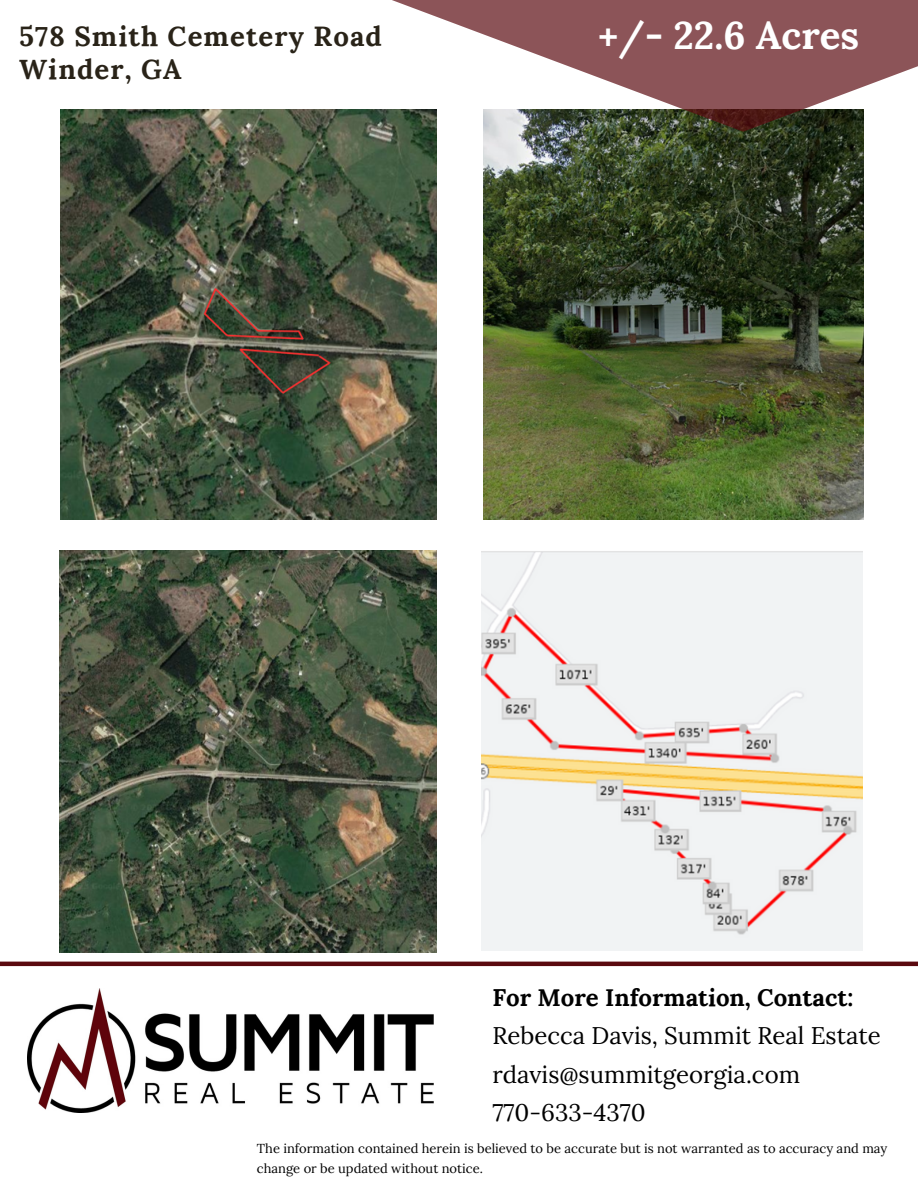
<style>
.page{position:relative;width:918px;height:1188px;background:#fff}
.page>*{position:absolute;margin:0;border:0;box-sizing:border-box;transform-origin:0 0}
.t1{font:700 38.55px "Lora";color:#fff}
.t2{font:700 27.6px "Lora";letter-spacing:.04em;color:#292318}
.t3{font:24px "Lora";color:#000}
.t4{font:700 24px "Lora";color:#000}
.t5{font:12.9px/20.5px "Lora";color:#000}
</style>
<div class="page">
<img style="left:27px;top:989px;width:406px;height:124px">
<img style="left:60px;top:110px;width:376px;height:409px">
<img style="left:484px;top:131px;width:379px;height:388px">
<img style="left:59px;top:550px;width:377px;height:403px">
<img style="left:481px;top:551px;width:382px;height:400px">
<svg style="left:260px;top:0;width:658px;height:131px"></svg>
<hr style="left:0;top:962px;width:918px;height:4px;background:#5a090f">
<p class="t2" style="left:19px;top:18px;width:364px">578 Smith Cemetery Road</p>
<p class="t2" style="left:19px;top:52px;width:164px">Winder, GA</p>
<p class="t1" style="left:598px;top:10px;width:263px">+/- 22.6 Acres</p>
<p class="t4" style="left:492px;top:982px;width:362px">For More Information, Contact:</p>
<p class="t3" style="left:492px;top:1020px;width:390px">Rebecca Davis, Summit Real Estate</p>
<p class="t3" style="left:492px;top:1059px;width:309px">rdavis@summitgeorgia.com</p>
<p class="t3" style="left:492px;top:1097px;width:155px">770-633-4370</p>
<p class="t5" style="left:257px;top:1138px;width:632px">The information contained herein is believed to be accurate but is not warranted as to accuracy and may change or be updated without notice.</p>
</div>
